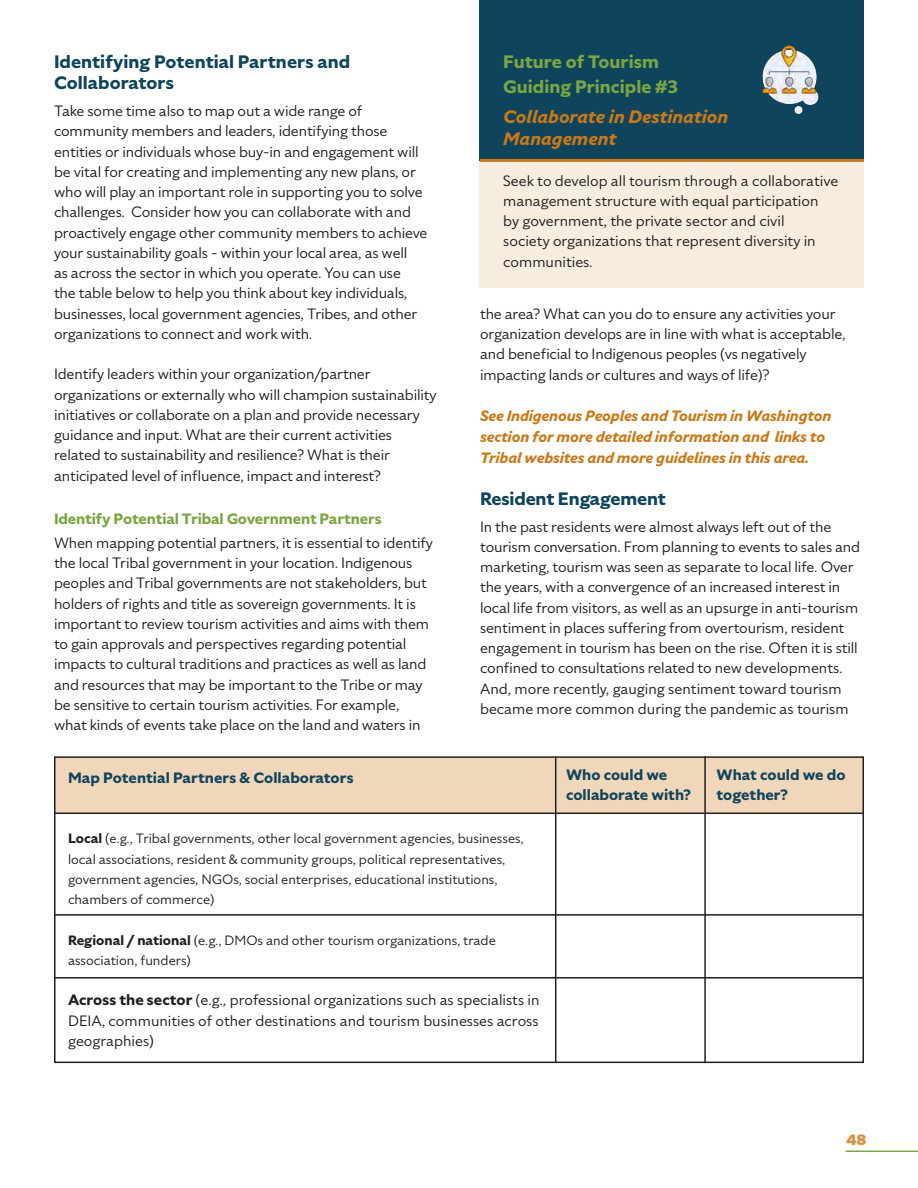
<style>
.page{position:relative;width:918px;height:1188px;background:#fff}
.page>*{position:absolute;margin:0;border:0;box-sizing:border-box;transform-origin:0 0}
.t1{font:700 18px/21.6px "Specter";color:#0e455c}
.t2{font:italic 700 18px/22.5px "Specter";color:#cc7914}
.t3{font:700 18px/25.5px "Specter";color:#7aa740}
.t4{font:15px/20.2px "Specter";letter-spacing:-.01em;color:#231f20}
.t5{font:italic 700 15px/21px "Specter";letter-spacing:-.01em;color:#cc7914}
.t6{font:700 15px/20.2px "Specter";color:#0e455c}
.t7{font:700 15px "Specter";letter-spacing:-.01em;color:#7aa740}
.t8{font:900 15px "Specter";color:#d69443}
.t9{font:13.5px/20.2px "Specter";color:#231f20}
.s1{font-weight:700}
</style>
<div class="page">
<hr style="left:846px;top:1151px;width:72px;height:1px;background:#7aa740">
<div style="left:55px;top:757px;width:809px;height:56px;background:#f0d7b9"></div>
<div style="left:54px;top:756px;width:810px;height:307px;border:2px solid #231f20"></div>
<hr style="left:555px;top:756px;width:1px;height:307px;background:#231f20">
<hr style="left:704px;top:756px;width:2px;height:307px;background:#231f20">
<hr style="left:55px;top:914px;width:809px;height:2px;background:#231f20">
<hr style="left:55px;top:977px;width:809px;height:2px;background:#231f20">
<hr style="left:55px;top:813px;width:809px;height:1px;background:#231f20">
<div style="left:480px;top:0;width:384px;height:287px;background:#f6eddf"></div>
<div style="left:480px;top:0;width:384px;height:160px;background:#0e455c"></div>
<hr style="left:480px;top:159px;width:384px;height:3px;background:#cc7914">
<img style="left:762px;top:45px;width:57px;height:69px">
<p class="t1" style="left:54px;top:50px;width:298px">Identifying Potential Partners and<br>Collaborators</p>
<p class="t4" style="left:54px;top:101px;width:375px">Take some time also to map out a wide range of community members and leaders, identifying those entities or individuals whose buy-in and engagement will be vital for creating and implementing any new plans, or who will play an important role in supporting you to solve challenges. Consider how you can collaborate with and proactively engage other community members to achieve your sustainability goals - within your local area, as well<br>as across the sector in which you operate. You can use<br>the table below to help you think about key individuals, businesses, local government agencies, Tribes, and other organizations to connect and work with.</p>
<p class="t4" style="left:54px;top:364px;width:384px">Identify leaders within your organization/partner organizations or externally who will champion sustainability initiatives or collaborate on a plan and provide necessary guidance and input. What are their current activities related to sustainability and resilience? What is their anticipated level of influence, impact and interest?</p>
<p class="t7" style="left:54px;top:509px;width:329px">Identify Potential Tribal Government Partners</p>
<p class="t4" style="left:54px;top:532px;width:380px">When mapping potential partners, it is essential to identify the local Tribal government in your location. Indigenous peoples and Tribal governments are not stakeholders, but holders of rights and title as sovereign governments. It is important to review tourism activities and aims with them to gain approvals and perspectives regarding potential impacts to cultural traditions and practices as well as land and resources that may be important to the Tribe or may be sensitive to certain tourism activities. For example, what kinds of events take place on the land and waters in</p>
<p class="t6" style="left:68px;top:767px;width:287px">Map Potential Partners &amp; Collaborators</p>
<p class="t3" style="left:503px;top:49px;width:176px">Future of Tourism<br>Guiding Principle #3</p>
<p class="t2" style="left:503px;top:105px;width:226px">Collaborate in Destination<br>Management</p>
<p class="t4" style="left:503px;top:170px;width:337px">Seek to develop all tourism through a collaborative management structure with equal participation<br>by government, the private sector and civil<br>society organizations that represent diversity in communities.</p>
<p class="t4" style="left:480px;top:303px;width:367px">the area? What can you do to ensure any activities your organization develops are in line with what is acceptable, and beneficial to Indigenous peoples (vs negatively impacting lands or cultures and ways of life)?</p>
<p class="t5" style="left:480px;top:405px;width:353px">See Indigenous Peoples and Tourism in Washington section for more detailed information and links to<br>Tribal websites and more guidelines in this area.</p>
<p class="t1" style="left:480px;top:488px;width:187px">Resident Engagement</p>
<p class="t4" style="left:480px;top:516px;width:382px">In the past residents were almost always left out of the tourism conversation. From planning to events to sales and marketing, tourism was seen as separate to local life. Over the years, with a convergence of an increased interest in local life from visitors, as well as an upsurge in anti-tourism sentiment in places suffering from overtourism, resident engagement in tourism has been on the rise. Often it is still confined to consultations related to new developments.<br>And, more recently, gauging sentiment toward tourism became more common during the pandemic as tourism</p>
<p class="t6" style="left:566px;top:764px;width:126px">Who could we collaborate with?</p>
<p class="t6" style="left:717px;top:764px;width:130px">What could we do together?</p>
<p class="t9" style="left:68px;top:828px;width:457px"><span class="s1">Local</span> (e.g., Tribal governments, other local government agencies, businesses, local associations, resident &amp; community groups, political representatives, government agencies, NGOs, social enterprises, educational institutions, chambers of commerce)</p>
<p class="t9" style="left:68px;top:930px;width:429px"><span class="s1">Regional / national</span> (e.g., DMOs and other tourism organizations, trade association, funders)</p>
<p class="t4" style="left:68px;top:990px;width:473px;text-align:justify"><span class="s1">Across the sector</span> (e.g., professional organizations such as specialists in DEIA, communities of other destinations and tourism businesses across geographies)</p>
<p class="t8" style="left:846px;top:1130px;width:22px">48</p>
</div>
